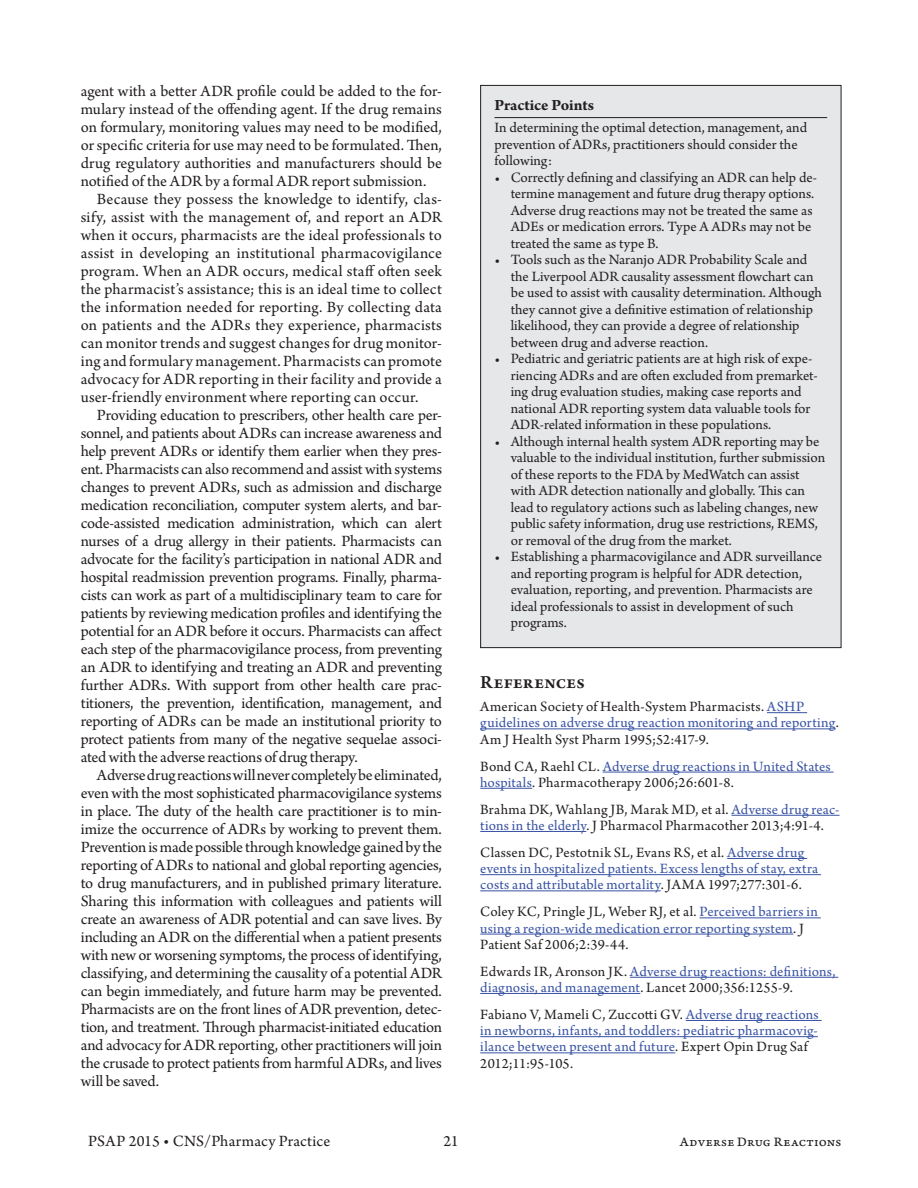
<style>
.page{position:relative;width:918px;height:1188px;background:#fff}
.page>*{position:absolute;margin:0;border:0;box-sizing:border-box;transform-origin:0 0}
.t1{font:600 19.5px "Arno Pro";letter-spacing:.02em;color:#231f20}
.Body{font:16.5px/18px "Arno Pro";letter-spacing:.005em;color:#231f20;text-align:justify}
.t2{font:700 16.5px "Arno Pro";color:#231f20}
.References{font:15px/16.5px "Arno Pro";color:#231f20}
.References-2{font:15px/16.2px "Arno Pro";letter-spacing:.02em;color:#3853a3}
.BoxPara1{font:15px/16.5px "Arno Pro";letter-spacing:.025em;color:#231f20}
.References-3{font:15px/16.2px "Arno Pro";letter-spacing:.025em;color:#231f20}
.t3{font:13.5px "Arno Pro Caption";letter-spacing:.015em;color:#231f20}
.s1{color:#3853a3}
.s2{color:#231f20}
</style>
<div class="page">
<hr style="left:767px;top:712px;width:40px;height:1px;background:#3853a3">
<hr style="left:480px;top:728px;width:356px;height:1px;background:#3853a3">
<hr style="left:603px;top:772px;width:231px;height:1px;background:#3853a3">
<hr style="left:480px;top:788px;width:52px;height:1px;background:#3853a3">
<hr style="left:731px;top:815px;width:109px;height:1px;background:#3853a3">
<hr style="left:480px;top:831px;width:106px;height:1px;background:#3853a3">
<hr style="left:727px;top:858px;width:80px;height:1px;background:#3853a3">
<hr style="left:480px;top:874px;width:341px;height:1px;background:#3853a3">
<hr style="left:480px;top:890px;width:181px;height:1px;background:#3853a3">
<hr style="left:700px;top:917px;width:121px;height:1px;background:#3853a3">
<hr style="left:480px;top:934px;width:313px;height:1px;background:#3853a3">
<hr style="left:630px;top:977px;width:208px;height:1px;background:#3853a3">
<hr style="left:480px;top:993px;width:160px;height:1px;background:#3853a3">
<hr style="left:686px;top:1020px;width:136px;height:1px;background:#3853a3">
<hr style="left:480px;top:1036px;width:338px;height:1px;background:#3853a3">
<hr style="left:480px;top:1052px;width:195px;height:1px;background:#3853a3">
<div style="left:481px;top:85px;width:360px;height:563px;background:#e6e7e9"></div>
<hr style="left:495px;top:117px;width:332px;height:1px;background:#231f20">
<p class="Body" style="left:81px;top:83px;width:363px">agent with a better ADR profile could be added to the for&shy;mulary instead of the offending agent. If the drug remains on formulary, monitoring values may need to be modified, or specific criteria for use may need to be formulated. Then, drug regulatory authorities and manufacturers should be notified of the ADR by a formal ADR report submission.</p>
<p class="Body" style="left:81px;top:191px;width:363px;text-indent:16px">Because they possess the knowledge to identify, clas&shy;sify, assist with the management of, and report an ADR when it occurs, pharmacists are the ideal professionals to assist in developing an institutional pharmacovigilance program. When an ADR occurs, medical staff often seek the pharmacist’s assistance; this is an ideal time to collect the information needed for reporting. By collecting data on patients and the ADRs they experience, pharmacists can monitor trends and suggest changes for drug monitor&shy;ing and formulary management. Pharmacists can promote advocacy for ADR reporting in their facility and provide a user-friendly environment where reporting can occur.</p>
<p class="Body" style="left:81px;top:407px;width:363px;text-indent:16px">Providing education to prescribers, other health care per&shy;sonnel, and patients about ADRs can increase awareness and help prevent ADRs or identify them earlier when they pres&shy;ent. Pharmacists can also recommend and assist with systems changes to prevent ADRs, such as admission and discharge medication reconciliation, computer system alerts, and bar&shy;code-assisted medication administration, which can alert nurses of a drug allergy in their patients. Pharmacists can advocate for the facility’s participation in national ADR and hospital readmission prevention programs. Finally, pharma&shy;cists can work as part of a multidisciplinary team to care for patients by reviewing medication profiles and identifying the potential for an ADR before it occurs. Pharmacists can affect each step of the pharmacovigilance process, from preventing an ADR to identifying and treating an ADR and preventing further ADRs. With support from other health care prac&shy;titioners, the prevention, identification, management, and reporting of ADRs can be made an institutional priority to protect patients from many of the negative sequelae associ&shy;ated with the adverse reactions of drug therapy.</p>
<p class="Body" style="left:81px;top:767px;width:363px;text-indent:16px">Adverse drug reactions will never completely be eliminated, even with the most sophisticated pharmacovigilance systems in place. The duty of the health care practitioner is to min&shy;imize the occurrence of ADRs by working to prevent them.<br>Prevention is made possible through knowledge gained by the reporting of ADRs to national and global reporting agencies, to drug manufacturers, and in published primary literature.<br>Sharing this information with colleagues and patients will create an awareness of ADR potential and can save lives. By including an ADR on the differential when a patient presents with new or worsening symptoms, the process of identifying, classifying, and determining the causality of a potential ADR can begin immediately, and future harm may be prevented.<br>Pharmacists are on the front lines of ADR prevention, detec&shy;tion, and treatment. Through pharmacist-initiated education and advocacy for ADR reporting, other practitioners will join the crusade to protect patients from harmful ADRs, and lives will be saved.</p>
<p class="t2" style="left:495px;top:96px;width:101px">Practice Points</p>
<p class="BoxPara1" style="left:495px;top:120px;width:314px">In determining the optimal detection, management, and prevention of ADRs, practitioners should consider the following:</p>
<p class="References" style="left:511px;top:170px;width:308px;text-indent:-16px">• Correctly defining and classifying an ADR can help de&shy;termine management and future drug therapy options.<br>Adverse drug reactions may not be treated the same as ADEs or medication errors. Type A ADRs may not be treated the same as type B.</p>
<p class="References" style="left:511px;top:252px;width:313px;text-indent:-16px">• Tools such as the Naranjo ADR Probability Scale and the Liverpool ADR causality assessment flowchart can be used to assist with causality determination. Although they cannot give a definitive estimation of relationship likelihood, they can provide a degree of relationship between drug and adverse reaction.</p>
<p class="References" style="left:511px;top:351px;width:309px;text-indent:-16px">• Pediatric and geriatric patients are at high risk of expe&shy;riencing ADRs and are often excluded from premarket&shy;ing drug evaluation studies, making case reports and national ADR reporting system data valuable tools for ADR-related information in these populations.</p>
<p class="References" style="left:511px;top:434px;width:316px;text-indent:-16px">• Although internal health system ADR reporting may be valuable to the individual institution, further submission of these reports to the FDA by MedWatch can assist with ADR detection nationally and globally. This can lead to regulatory actions such as labeling changes, new public safety information, drug use restrictions, REMS, or removal of the drug from the market.</p>
<p class="References" style="left:511px;top:549px;width:313px;text-indent:-16px">• Establishing a pharmacovigilance and ADR surveillance and reporting program is helpful for ADR detection, evaluation, reporting, and prevention. Pharmacists are ideal professionals to assist in development of such programs.</p>
<h2 class="t1" style="left:480px;top:671px;width:106px">References</h2>
<p class="References" style="left:480px;top:699px;width:360px">American Society of Health-System Pharmacists. <span class="s1">ASHP guidelines on adverse drug reaction monitoring and reporting</span>.<br>Am J Health Syst Pharm 1995;52:417-9.</p>
<p class="References-3" style="left:480px;top:759px;width:352px">Bond CA, Raehl CL. <span class="s1">Adverse drug reactions in United States hospitals</span>. Pharmacotherapy 2006;26:601-8.</p>
<p class="References" style="left:480px;top:802px;width:361px">Brahma DK, Wahlang JB, Marak MD, et al. <span class="s1">Adverse drug reac&shy;tions in the elderly</span>. J Pharmacol Pharmacother 2013;4:91-4.</p>
<p class="References-2" style="left:480px;top:845px;width:339px"><span class="s2">Classen DC, Pestotnik SL, Evans RS, et al.</span> Adverse drug events in hospitalized patients. Excess lengths of stay, extra costs and attributable mortality<span class="s2">. JAMA 1997;277:301-6.</span></p>
<p class="References-2" style="left:480px;top:905px;width:339px"><span class="s2">Coley KC, Pringle JL, Weber RJ, et al.</span> Perceived barriers in using a region-wide medication error reporting system<span class="s2">. J<br>Patient Saf 2006;2:39-44.</span></p>
<p class="References-2" style="left:480px;top:964px;width:357px"><span class="s2">Edwards IR, Aronson JK.</span> Adverse drug reactions: definitions, diagnosis, and management<span class="s2">. Lancet 2000;356:1255-9.</span></p>
<p class="References-2" style="left:480px;top:1007px;width:340px"><span class="s2">Fabiano V, Mameli C, Zuccotti GV.</span> Adverse drug reactions in newborns, infants, and toddlers: pediatric pharmacovig&shy;ilance between present and future<span class="s2">. Expert Opin Drug Saf 2012;11:95-105.</span></p>
<p class="Body" style="left:88px;top:1133px;width:244px">PSAP 2015 • CNS/Pharmacy Practice</p>
<p class="Body" style="left:443px;top:1133px;width:17px">21</p>
<p class="t3" style="left:680px;top:1134px;width:163px">Adverse Drug Reactions</p>
</div>
